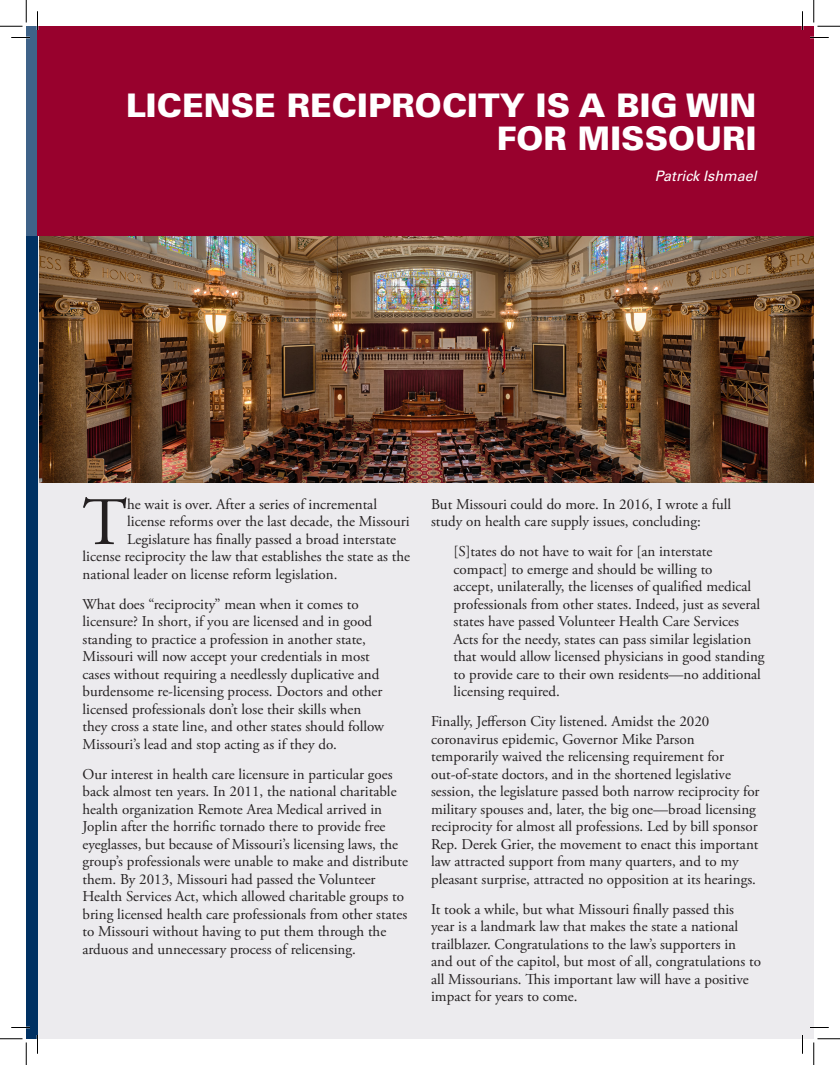
<style>
.page{position:relative;width:840px;height:1065px;background:#fff}
.page>*{position:absolute;margin:0;border:0;box-sizing:border-box;transform-origin:0 0}
.t1{font:67.75px "Adobe Garamond Pro";color:#231f20}
.Body_Copy{font:900 32.5px/32.5px "Univers LT Std";color:#fff;text-align:right}
.t2{font:15px/17.5px "Adobe Garamond Pro";color:#231f20}
.Body_Copy-2{font:italic 14.38px "Univers LT Std";color:#fff}
</style>
<div class="page">
<div style="left:28px;top:178px;width:786px;height:861px;background:#ecebee"></div>
<img style="left:39px;top:236px;width:775px;height:247px">
<div style="left:26px;top:26px;width:12px;height:1013px;background:#003163"></div>
<div style="left:26px;top:26px;width:12px;height:210px;background:#3f6389"></div>
<div style="left:38px;top:26px;width:776px;height:210px;background:#98012d"></div>
<svg style="left:11px;top:37px;width:19px;height:1px"></svg>
<svg style="left:810px;top:37px;width:19px;height:1px"></svg>
<svg style="left:11px;top:1027px;width:19px;height:1px"></svg>
<svg style="left:810px;top:1027px;width:19px;height:1px"></svg>
<svg style="left:37px;top:11px;width:1px;height:19px"></svg>
<svg style="left:37px;top:1035px;width:1px;height:19px"></svg>
<svg style="left:802px;top:11px;width:1px;height:19px"></svg>
<svg style="left:802px;top:1035px;width:1px;height:19px"></svg>
<svg style="left:0;top:0;width:27px;height:27px"></svg>
<svg style="left:0;top:1039px;width:27px;height:26px"></svg>
<svg style="left:814px;top:0;width:26px;height:27px"></svg>
<svg style="left:814px;top:1039px;width:26px;height:26px"></svg>
<p class="Body_Copy" style="left:126px;top:89px;width:632px">LICENSE RECIPROCITY IS A BIG WIN<br>FOR MISSOURI</p>
<p class="Body_Copy-2" style="left:655px;top:167px;width:103px">Patrick Ishmael</p>
<p class="t1" style="left:82px;top:482px;width:46px">T</p>
<p class="t2" style="left:127px;top:496px;width:251px">he wait is over. After a series of incremental</p>
<p class="t2" style="left:127px;top:514px;width:284px">license reforms over the last decade, the Missouri</p>
<p class="t2" style="left:127px;top:531px;width:270px">Legislature has finally passed a broad interstate</p>
<p class="t2" style="left:82px;top:549px;width:329px">license reciprocity the law that establishes the state as the</p>
<p class="t2" style="left:82px;top:566px;width:257px">national leader on license reform legislation.</p>
<p class="t2" style="left:82px;top:596px;width:303px">What does “reciprocity” mean when it comes to licensure? In short, if you are licensed and in good standing to practice a profession in another state, Missouri will now accept your credentials in most cases without requiring a needlessly duplicative and burdensome re-licensing process. Doctors and other licensed professionals don’t lose their skills when they cross a state line, and other states should follow Missouri’s lead and stop acting as if they do.</p>
<p class="t2" style="left:82px;top:766px;width:327px">Our interest in health care licensure in particular goes back almost ten years. In 2011, the national charitable health organization Remote Area Medical arrived in Joplin after the horrific tornado there to provide free eyeglasses, but because of Missouri’s licensing laws, the group’s professionals were unable to make and distribute them. By 2013, Missouri had passed the Volunteer Health Services Act, which allowed charitable groups to bring licensed health care professionals from other states to Missouri without having to put them through the arduous and unnecessary process of relicensing.</p>
<p class="t2" style="left:431px;top:496px;width:302px">But Missouri could do more. In 2016, I wrote a full study on health care supply issues, concluding:</p>
<p class="t2" style="left:454px;top:544px;width:313px">[S]tates do not have to wait for [an interstate compact] to emerge and should be willing to<br>accept, unilaterally, the licenses of qualified medical professionals from other states. Indeed, just as several states have passed Volunteer Health Care Services Acts for the needy, states can pass similar legislation that would allow licensed physicians in good standing to provide care to their own residents—no additional licensing required.</p>
<p class="t2" style="left:431px;top:714px;width:330px">Finally, Jefferson City listened. Amidst the 2020 coronavirus epidemic, Governor Mike Parson temporarily waived the relicensing requirement for out-of-state doctors, and in the shortened legislative session, the legislature passed both narrow reciprocity for military spouses and, later, the big one—broad licensing reciprocity for almost all professions. Led by bill sponsor Rep. Derek Grier, the movement to enact this important law attracted support from many quarters, and to my pleasant surprise, attracted no opposition at its hearings.</p>
<p class="t2" style="left:431px;top:901px;width:331px">It took a while, but what Missouri finally passed this year is a landmark law that makes the state a national trailblazer. Congratulations to the law’s supporters in and out of the capitol, but most of all, congratulations to all Missourians. This important law will have a positive impact for years to come.</p>
</div>
